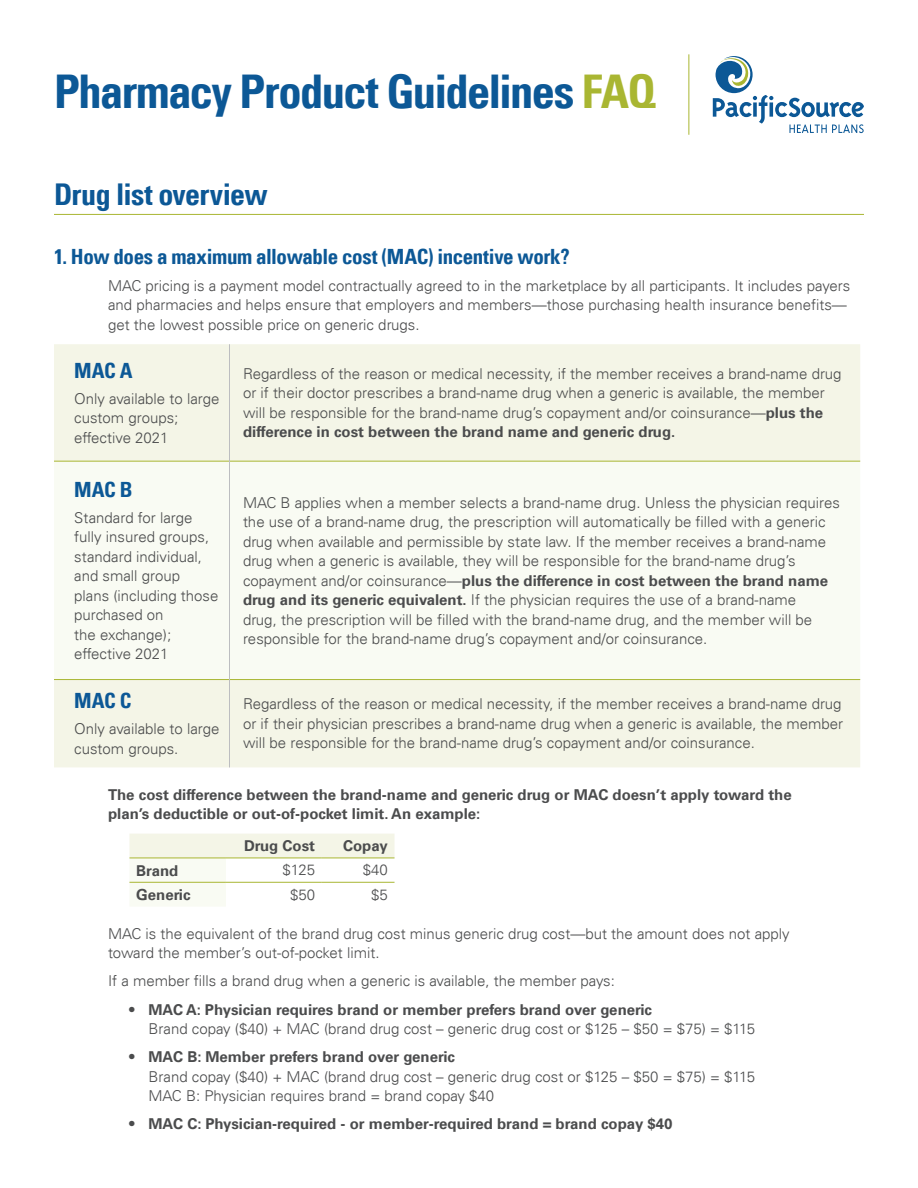
<style>
.page{position:relative;width:918px;height:1188px;background:#fff}
.page>*{position:absolute;margin:0;border:0;box-sizing:border-box;transform-origin:0 0}
.t1{font:700 condensed 46.5px "Univers LT";letter-spacing:-.035em;color:#0c5896}
.t2{font:700 condensed 30px "Univers LT";letter-spacing:-.02em;color:#0c5896}
.t3{font:700 condensed 21px "Univers LT";letter-spacing:-.02em;color:#0c5896}
.t4{font:300 15px/19.5px "Univers LT";color:#4b4c4d}
.t5{font:700 15px/19.5px "Univers LT";color:#4b4c4d}
.s1{color:#a9b632}
.s2{font-weight:700}
.s3{font-weight:300}
</style>
<div class="page">
<svg style="left:713px;top:56px;width:151px;height:77px"></svg>
<hr style="left:54px;top:214px;width:810px;height:1px;background:#a9b632">
<div style="left:54px;top:344px;width:806px;height:423px;background:#f4f5e7"></div>
<div style="left:54px;top:462px;width:806px;height:217px;background:#f9fbf3"></div>
<hr style="left:54px;top:461px;width:175px;height:1px;background:#a9b632">
<hr style="left:230px;top:461px;width:630px;height:1px;background:#a9b632">
<hr style="left:54px;top:679px;width:175px;height:1px;background:#a9b632">
<hr style="left:230px;top:679px;width:630px;height:1px;background:#a9b632">
<hr style="left:229px;top:344px;width:1px;height:117px;background:#bcbdc0">
<hr style="left:229px;top:461px;width:1px;height:219px;background:#bcbdc0">
<hr style="left:229px;top:680px;width:1px;height:87px;background:#bcbdc0">
<svg style="left:129px;top:834px;width:266px;height:72px"></svg>
<hr style="left:129px;top:858px;width:97px;height:1px;background:#a9b632">
<hr style="left:226px;top:858px;width:96px;height:1px;background:#a9b632">
<hr style="left:322px;top:858px;width:73px;height:1px;background:#a9b632">
<hr style="left:129px;top:882px;width:97px;height:1px;background:#a9b632">
<hr style="left:226px;top:882px;width:96px;height:1px;background:#a9b632">
<hr style="left:322px;top:882px;width:73px;height:1px;background:#a9b632">
<hr style="left:688px;top:54px;width:1px;height:81px;background:#a9b632">
<h1 class="t1" style="left:54px;top:63px;width:603px">Pharmacy Product Guidelines <span class="s1">FAQ</span></h1>
<h2 class="t2" style="left:54px;top:176px;width:215px">Drug list overview</h2>
<h3 class="t3" style="left:54px;top:244px;width:517px">1. How does a maximum allowable cost (MAC) incentive work?</h3>
<p class="t4" style="left:108px;top:276px;width:744px">MAC pricing is a payment model contractually agreed to in the marketplace by all participants. It includes payers and pharmacies and helps ensure that employers and members—those purchasing health insurance benefits— get the lowest possible price on generic drugs.</p>
<h3 class="t3" style="left:74px;top:357px;width:60px">MAC A</h3>
<p class="t4" style="left:74px;top:389px;width:147px">Only available to large custom groups; effective 2021</p>
<p class="t4" style="left:243px;top:364px;width:600px">Regardless of the reason or medical necessity, if the member receives a brand-name drug or if their doctor prescribes a brand-name drug when a generic is available, the member will be responsible for the brand-name drug’s copayment and/or coinsurance—<span class="s2">plus the difference in cost between the brand name and generic drug.</span></p>
<h3 class="t3" style="left:74px;top:476px;width:60px">MAC B</h3>
<p class="t4" style="left:74px;top:508px;width:146px">Standard for large fully insured groups, standard individual, and small group plans (including those purchased on<br>the exchange); effective 2021</p>
<p class="t4" style="left:243px;top:492px;width:599px">MAC B applies when a member selects a brand-name drug. Unless the physician requires the use of a brand-name drug, the prescription will automatically be filled with a generic drug when available and permissible by state law. If the member receives a brand-name drug when a generic is available, they will be responsible for the brand-name drug’s copayment and/or coinsurance—<span class="s2">plus the difference in cost between the brand name drug and its generic equivalent.</span> If the physician requires the use of a brand-name<br>drug, the prescription will be filled with the brand-name drug, and the member will be responsible for the brand-name drug’s copayment and/or coinsurance.</p>
<h3 class="t3" style="left:74px;top:688px;width:59px">MAC C</h3>
<p class="t4" style="left:74px;top:719px;width:147px">Only available to large custom groups.</p>
<p class="t4" style="left:243px;top:694px;width:602px">Regardless of the reason or medical necessity, if the member receives a brand-name drug or if their physician prescribes a brand-name drug when a generic is available, the member will be responsible for the brand-name drug’s copayment and/or coinsurance.</p>
<p class="t5" style="left:108px;top:785px;width:685px">The cost difference between the brand-name and generic drug or MAC doesn’t apply toward the plan’s deductible or out-of-pocket limit. An example:</p>
<p class="t5" style="left:244px;top:836px;width:73px">Drug Cost</p>
<p class="t5" style="left:343px;top:836px;width:46px">Copay</p>
<p class="t5" style="left:136px;top:861px;width:44px">Brand</p>
<p class="t4" style="left:282px;top:860px;width:34px">$125</p>
<p class="t4" style="left:363px;top:860px;width:27px">$40</p>
<p class="t5" style="left:136px;top:885px;width:56px">Generic</p>
<p class="t4" style="left:290px;top:885px;width:27px">$50</p>
<p class="t4" style="left:371px;top:885px;width:18px">$5</p>
<p class="t4" style="left:108px;top:924px;width:683px">MAC is the equivalent of the brand drug cost minus generic drug cost—but the amount does not apply toward the member’s out-of-pocket limit.</p>
<p class="t4" style="left:108px;top:971px;width:508px">If a member fills a brand drug when a generic is available, the member pays:</p>
<p class="t4" style="left:148px;top:1000px;width:608px;text-indent:-20px">• <span class="s2">MAC A: Physician requires brand or member prefers brand over generic<br></span>Brand copay ($40) + MAC (brand drug cost – generic drug cost or $125 – $50 = $75) = $115</p>
<p class="t4" style="left:148px;top:1047px;width:608px;text-indent:-20px">• <span class="s2">MAC B: Member prefers brand over generic<br></span>Brand copay ($40) + MAC (brand drug cost – generic drug cost or $125 – $50 = $75) = $115<br>MAC B: Physician requires brand = brand copay $40</p>
<p class="t5" style="left:128px;top:1114px;width:546px"><span class="s3">•</span> MAC C: Physician-required - or member-required brand = brand copay $40</p>
</div>
